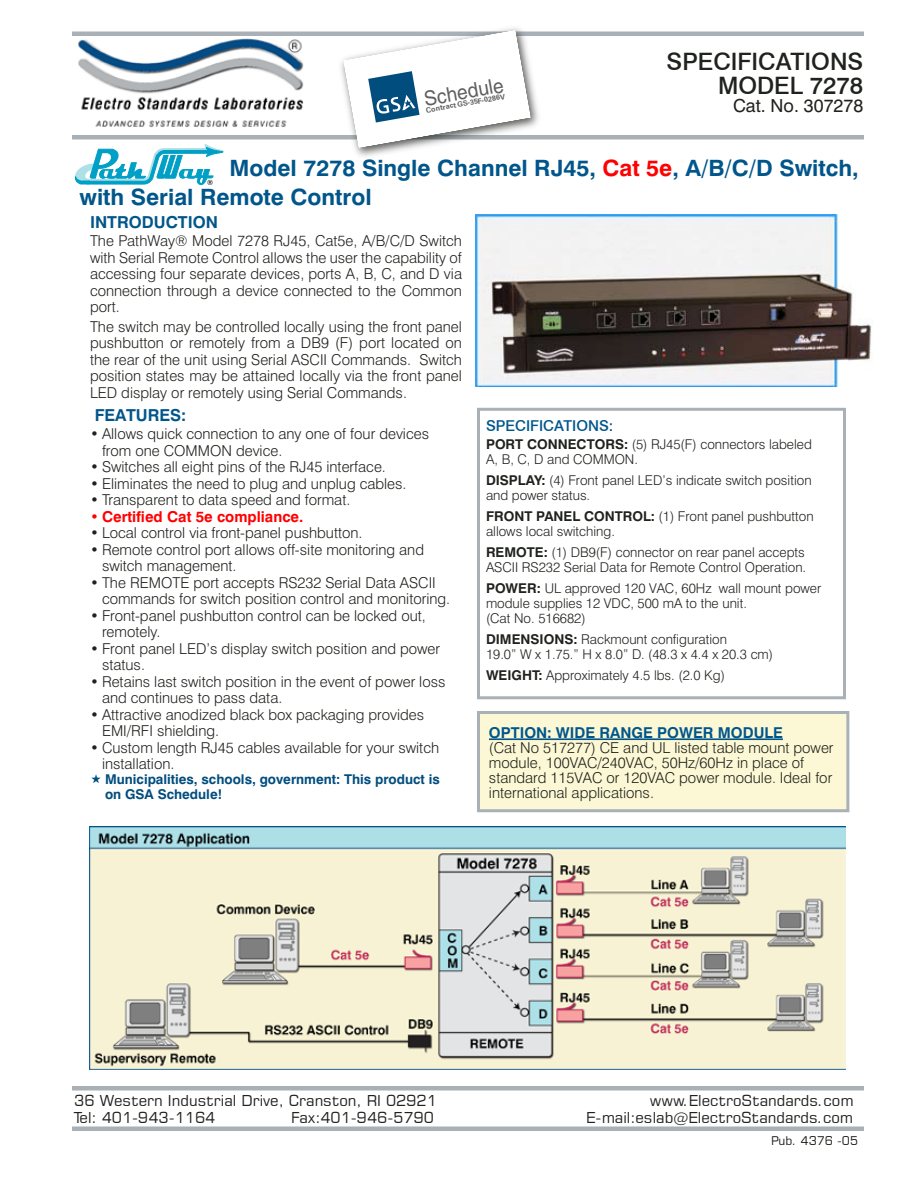
<style>
.page{position:relative;width:918px;height:1188px;background:#fff}
.page>*{position:absolute;margin:0;border:0;box-sizing:border-box;transform-origin:0 0}
.t1{font:500 24px/24px "Swiss 721 BT";color:#1f221d;text-align:right}
.t2{font:700 22.5px/28.5px "Swiss 721 BT";color:#00568b}
.t3{font:20.25px "Helvetica";color:#606060;scale:.95 1}
.t4{font:18px "Swiss 721 BT";color:#1f221d}
.t5{font:700 16.5px "Swiss 721 BT";color:#00568b}
.t6{font:300 15px/16.5px "Swiss 721 BT";color:#1f221d}
.t7{font:15px "Square 721 BT";color:#1f221d}
.t8{font:700 15px "Swiss 721 BT";color:#00568b}
.t9{font:700 15px "Swiss 721 BT";color:#f00}
.t10{font:500 15px "Swiss 721 BT";color:#00568b}
.t11{font:300 13.5px/15px "Swiss 721 BT";color:#1f221d}
.t12{font:700 13.5px/15px "Swiss 721 BT";color:#004d7e}
.t13{font:12px "Square 721 BT";color:#1f221d}
.t14{font:700 7.35px "Zurich BT";color:#606060}
.t15{font:7.2px "Swiss 721 BT";color:#000}
.s1{font-size:7.5px}
.s2{color:#f00}
.s3{font-weight:700}
</style>
<div class="page">
<div style="left:477px;top:408px;width:369px;height:291px;border:3px solid #a9b1b7"></div>
<img style="left:476px;top:215px;width:397px;height:171px">
<svg style="left:75px;top:144px;width:149px;height:41px"></svg>
<div style="left:478px;top:712px;width:370px;height:99px;background:#fcf8d5"></div>
<hr style="left:489px;top:738px;width:294px;height:2px;background:#00568b">
<div style="left:477px;top:711px;width:372px;height:101px;border:3px solid #a9b1b7"></div>
<img style="left:89px;top:826px;width:756px;height:244px">
<img style="left:78px;top:38px;width:226px;height:90px">
<hr style="left:72px;top:32px;width:792px;height:4px;background:#a9b1b7">
<div style="left:72px;top:135px;width:792px;height:5px;background:#a9b1b7"></div>
<div style="left:72px;top:1126px;width:792px;height:5px;background:#a9b1b7"></div>
<hr style="left:72px;top:1086px;width:792px;height:4px;background:#a9b1b7">
<div style="left:337px;top:24px;width:206px;height:136px;background:#1f221d;opacity:.75"></div>
<svg style="left:343px;top:30px;width:188px;height:118px"></svg>
<h3 class="t3" style="left:422px;top:87px;width:86px;rotate:-10deg">Schedule</h3>
<p class="t14" style="left:425px;top:106px;width:82px;rotate:-10deg"><span class="s1">Contract</span> S 35 -0286V</p>
<h1 class="t1" style="left:667px;top:49px;width:198px">SPECIFICATIONS<br>MODEL 7278</h1>
<p class="t4" style="left:733px;top:94px;width:132px">Cat. No. 307278</p>
<h2 class="t2" style="left:80px;top:154px;width:781px;text-indent:150px">Model 7278 Single Channel RJ45, <span class="s2">Cat 5e</span>, A/B/C/D Switch, with Serial Remote Control</h2>
<p class="t15" style="left:207px;top:178px;width:7px">®</p>
<p class="t5" style="left:90px;top:213px;width:130px">INTRODUCTION</p>
<p class="t6" style="left:90px;top:233px;width:374px;text-align:justify">The PathWay® Model 7278 RJ45, Cat5e, A/B/C/D Switch with Serial Remote Control allows the user the capability of accessing four separate devices, ports A, B, C, and D via connection through a device connected to the Common port.</p>
<p class="t6" style="left:90px;top:318px;width:374px;text-align:justify">The switch may be controlled locally using the front panel pushbutton or remotely from a DB9 (F) port located on the rear of the unit using Serial ASCII Commands. Switch position states may be attained locally via the front panel LED display or remotely using Serial Commands.</p>
<p class="t5" style="left:95px;top:405px;width:93px">FEATURES:</p>
<p class="t6" style="left:102px;top:425px;width:329px;text-indent:-12px">• Allows quick connection to any one of four devices from one COMMON device.</p>
<p class="t6" style="left:90px;top:458px;width:297px">• Switches all eight pins of the RJ45 interface.</p>
<p class="t6" style="left:90px;top:475px;width:318px">• Eliminates the need to plug and unplug cables.</p>
<p class="t6" style="left:90px;top:491px;width:262px">• Transparent to data speed and format.</p>
<p class="t9" style="left:90px;top:507px;width:215px">• Certified Cat 5e compliance.</p>
<p class="t6" style="left:90px;top:524px;width:274px">• Local control via front-panel pushbutton.</p>
<p class="t6" style="left:102px;top:541px;width:324px;text-indent:-12px">• Remote control port allows off-site monitoring and switch management.</p>
<p class="t6" style="left:102px;top:574px;width:350px;text-indent:-12px">• The REMOTE port accepts RS232 Serial Data ASCII commands for switch position control and monitoring.</p>
<p class="t6" style="left:102px;top:607px;width:325px;text-indent:-12px">• Front-panel pushbutton control can be locked out, remotely.</p>
<p class="t6" style="left:102px;top:640px;width:340px;text-indent:-12px">• Front panel LED’s display switch position and power status.</p>
<p class="t6" style="left:102px;top:673px;width:345px;text-indent:-12px">• Retains last switch position in the event of power loss and continues to pass data.</p>
<p class="t6" style="left:102px;top:706px;width:324px;text-indent:-12px">• Attractive anodized black box packaging provides<br>EMI/RFI shielding.</p>
<p class="t6" style="left:102px;top:739px;width:339px;text-indent:-12px">• Custom length RJ45 cables available for your switch installation.</p>
<p class="t12" style="left:105px;top:772px;width:336px">Municipalities, schools, government: This product is on GSA Schedule!</p>
<p class="t10" style="left:486px;top:417px;width:129px">SPECIFICATIONS:</p>
<p class="t11" style="left:486px;top:437px;width:327px"><span class="s3">PORT CONNECTORS:</span> (5) RJ45(F) connectors labeled<br>A, B, C, D and COMMON.</p>
<p class="t11" style="left:486px;top:473px;width:327px"><span class="s3">DISPLAY:</span> (4) Front panel LED’s indicate switch position and power status.</p>
<p class="t11" style="left:486px;top:509px;width:329px"><span class="s3">FRONT PANEL CONTROL:</span> (1) Front panel pushbutton allows local switching.</p>
<p class="t11" style="left:486px;top:545px;width:322px"><span class="s3">REMOTE:</span> (1) DB9(F) connector on rear panel accepts<br>ASCII RS232 Serial Data for Remote Control Operation.</p>
<p class="t11" style="left:486px;top:581px;width:337px"><span class="s3">POWER:</span> UL approved 120 VAC, 60Hz wall mount power module supplies 12 VDC, 500 mA to the unit.<br>(Cat No. 516682)</p>
<p class="t11" style="left:486px;top:632px;width:289px"><span class="s3">DIMENSIONS:</span> Rackmount configuration<br>19.0” W x 1.75.” H x 8.0” D. (48.3 x 4.4 x 20.3 cm)</p>
<p class="t11" style="left:486px;top:668px;width:240px"><span class="s3">WEIGHT:</span> Approximately 4.5 lbs. (2.0 Kg)</p>
<p class="t8" style="left:489px;top:723px;width:295px">OPTION: WIDE RANGE POWER MODULE</p>
<p class="t6" style="left:489px;top:740px;width:346px;line-height:15px">(Cat No 517277) CE and UL listed table mount power module, 100VAC/240VAC, 50Hz/60Hz in place of standard 115VAC or 120VAC power module. Ideal for international applications.</p>
<p class="t7" style="left:74px;top:1092px;width:364px">36 Western Industrial Drive, Cranston, RI 02921</p>
<p class="t7" style="left:650px;top:1092px;width:205px">www.ElectroStandards.com</p>
<p class="t7" style="left:74px;top:1108px;width:143px">Tel: 401-943-1164</p>
<p class="t7" style="left:291px;top:1108px;width:144px">Fax:401-946-5790</p>
<p class="t7" style="left:586px;top:1108px;width:269px">E-mail:eslab@ElectroStandards.com</p>
<p class="t13" style="left:771px;top:1133px;width:89px">Pub. 4376 -05</p>
</div>
